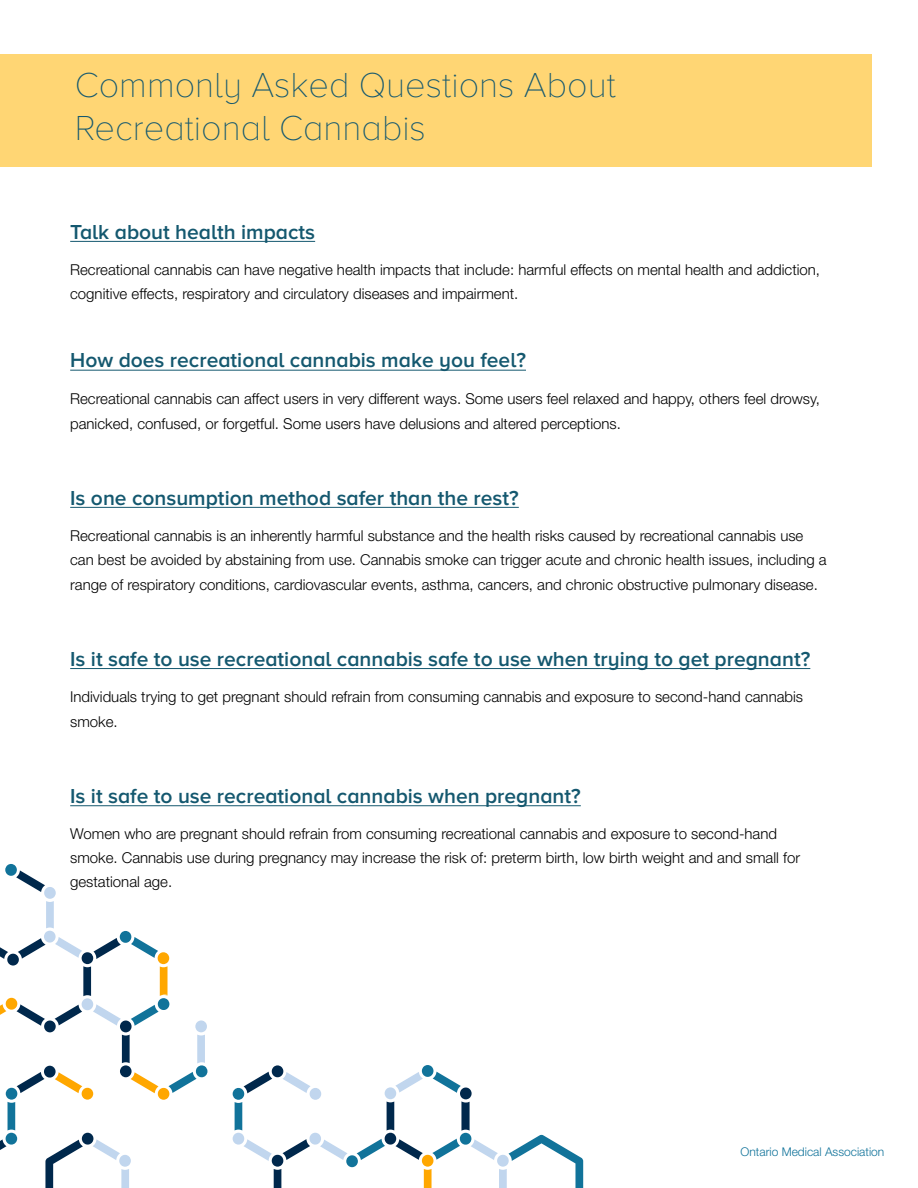
<style>
.page{position:relative;width:918px;height:1188px;background:#fff}
.page>*{position:absolute;margin:0;border:0;box-sizing:border-box;transform-origin:0 0}
.t1{font:100 36px/43.2px "Proxima Nova A";color:#14586f}
.t2{font:600 21px "Proxima Nova A";color:#14586f}
.t3{font:300 15px/24px "Helvetica Neue LT Std";color:#000}
.t4{font:300 12px "Helvetica Neue LT Std";color:#11739a}
</style>
<div class="page">
<hr style="left:70px;top:241px;width:245px;height:1px;background:#14586f">
<hr style="left:70px;top:370px;width:456px;height:1px;background:#14586f">
<hr style="left:70px;top:507px;width:449px;height:1px;background:#14586f">
<hr style="left:70px;top:668px;width:740px;height:1px;background:#14586f">
<hr style="left:70px;top:805px;width:511px;height:1px;background:#14586f">
<div style="left:0;top:54px;width:871px;height:113px;background:#ffd674"></div>
<svg style="left:233px;top:1065px;width:350px;height:123px"></svg>
<svg style="left:0;top:864px;width:207px;height:324px"></svg>
<p class="t1" style="left:75px;top:63px;width:543px">Commonly Asked Questions About<br>Recreational Cannabis</p>
<p class="t2" style="left:70px;top:220px;width:246px">Talk about health impacts</p>
<p class="t3" style="left:70px;top:257px;width:751px">Recreational cannabis can have negative health impacts that include: harmful effects on mental health and addiction, cognitive effects, respiratory and circulatory diseases and impairment.</p>
<p class="t2" style="left:70px;top:349px;width:457px">How does recreational cannabis make you feel?</p>
<p class="t3" style="left:70px;top:386px;width:751px;line-height:25.2px">Recreational cannabis can affect users in very different ways. Some users feel relaxed and happy, others feel drowsy, panicked, confused, or forgetful. Some users have delusions and altered perceptions.</p>
<p class="t2" style="left:70px;top:486px;width:450px">Is one consumption method safer than the rest?</p>
<p class="t3" style="left:70px;top:523px;width:758px;line-height:24.6px">Recreational cannabis is an inherently harmful substance and the health risks caused by recreational cannabis use can best be avoided by abstaining from use. Cannabis smoke can trigger acute and chronic health issues, including a range of respiratory conditions, cardiovascular events, asthma, cancers, and chronic obstructive pulmonary disease.</p>
<p class="t2" style="left:70px;top:647px;width:742px">Is it safe to use recreational cannabis safe to use when trying to get pregnant?</p>
<p class="t3" style="left:70px;top:684px;width:734px;line-height:25.2px">Individuals trying to get pregnant should refrain from consuming cannabis and exposure to second-hand cannabis smoke.</p>
<p class="t2" style="left:70px;top:784px;width:512px">Is it safe to use recreational cannabis when pregnant?</p>
<p class="t3" style="left:70px;top:822px;width:731px">Women who are pregnant should refrain from consuming recreational cannabis and exposure to second-hand smoke. Cannabis use during pregnancy may increase the risk of: preterm birth, low birth weight and and small for gestational age.</p>
<p class="t4" style="left:741px;top:1144px;width:145px">Ontario Medical Association</p>
</div>
